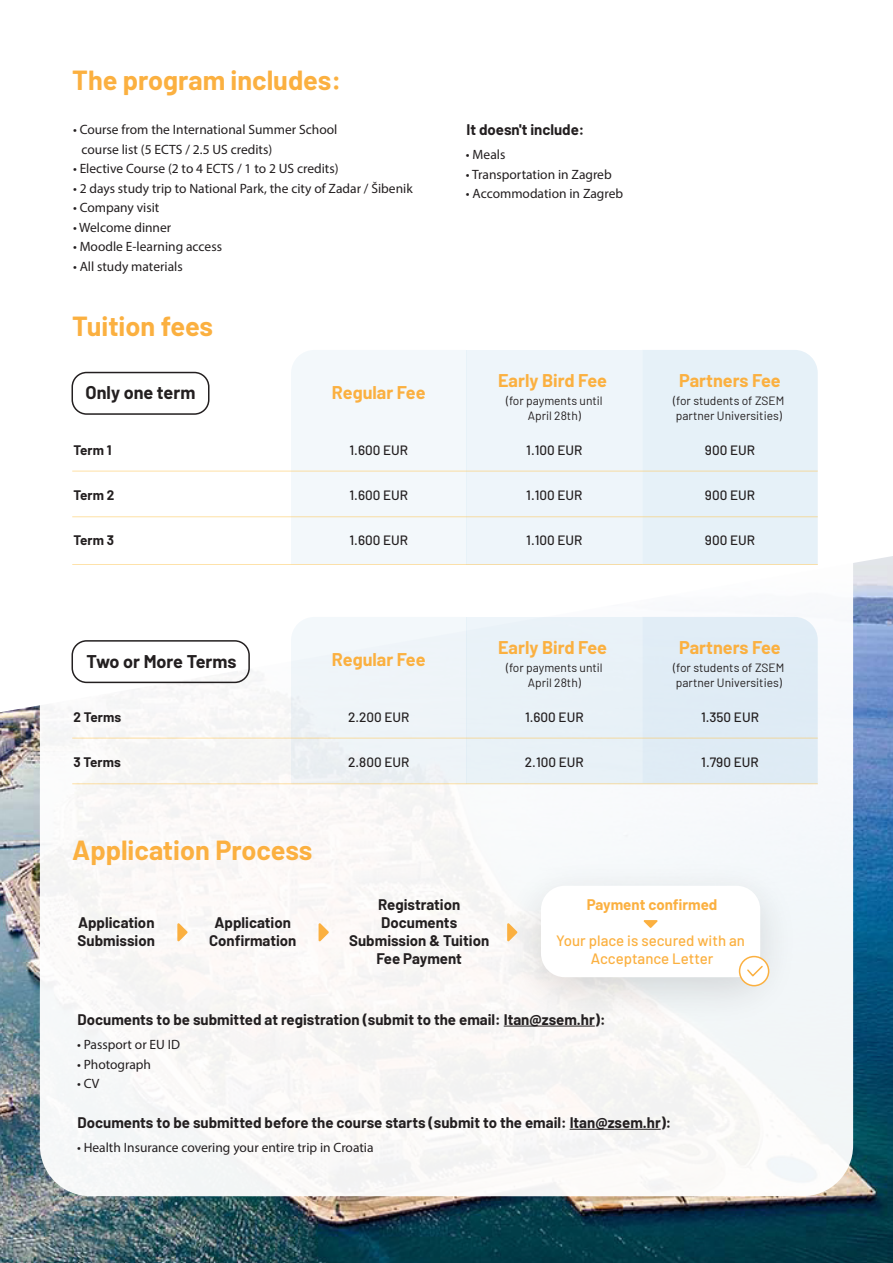
<style>
.page{position:relative;width:893px;height:1263px;background:#fff}
.page>*{position:absolute;margin:0;border:0;box-sizing:border-box;transform-origin:0 0}
.t1{font:700 27px "Barlow";color:#fbb040}
.t2{font:700 18px "Barlow";color:#fbb040}
.t3{font:700 18px "Barlow";color:#231f20}
.t4{font:700 15px/18px "Barlow";color:#231f20;text-align:center}
.t5{font:500 15px/18px "Barlow";color:#fbb040;text-align:center}
.t6{font:700 15px "Barlow";color:#fbb040}
.t7{font:13.5px/19.5px "Myriad Pro";color:#231f20}
.t8{font:500 13.5px "Barlow";color:#231f20}
.t9{font:700 13.5px "Barlow";color:#231f20}
.t10{font:12px/14.4px "Barlow";color:#231f20;text-align:center}
</style>
<div class="page">
<img style="left:0;top:556px;width:893px;height:707px">
<div style="left:40px;top:257px;width:813px;height:939px;background:#fff;border-radius:51px"></div>
<img style="left:490px;top:845px;width:322px;height:194px">
<div style="left:541px;top:886px;width:219px;height:91px;background:#fff;border-radius:24px"></div>
<hr style="left:504px;top:1026px;width:91px;height:1px;background:#231f20">
<hr style="left:570px;top:1129px;width:91px;height:1px;background:#231f20">
<div style="left:291px;top:350px;width:176px;height:214px;background:#f3f8fb"></div>
<div style="left:467px;top:350px;width:175px;height:215px;background:#eef5fa"></div>
<div style="left:642px;top:350px;width:176px;height:214px;background:#e6f1f8"></div>
<hr style="left:72px;top:471px;width:746px;height:1px;background:#fec148">
<hr style="left:72px;top:516px;width:746px;height:1px;background:#fec148">
<hr style="left:72px;top:564px;width:746px;height:1px;background:#fec148">
<div style="left:291px;top:617px;width:176px;height:166px;background:#eff4f8"></div>
<div style="left:467px;top:617px;width:175px;height:167px;background:#e9f1f7"></div>
<div style="left:642px;top:617px;width:176px;height:166px;background:#dfecf5"></div>
<hr style="left:72px;top:738px;width:746px;height:1px;background:#fec148">
<hr style="left:72px;top:783px;width:746px;height:1px;background:#fec148">
<div style="left:72px;top:372px;width:137px;height:43px;border:2px solid #231f20;border-radius:14px"></div>
<div style="left:72px;top:640px;width:178px;height:43px;border:2px solid #231f20;border-radius:14px"></div>
<svg style="left:177px;top:923px;width:11px;height:19px"></svg>
<svg style="left:319px;top:923px;width:10px;height:19px"></svg>
<svg style="left:507px;top:923px;width:10px;height:19px"></svg>
<svg style="left:643px;top:920px;width:15px;height:8px"></svg>
<div style="left:740px;top:956px;width:29px;height:30px;background:#fff;border-radius:50%"></div>
<div style="left:739px;top:956px;width:30px;height:30px;border:2px solid #fbb040;border-radius:50%"></div>
<svg style="left:747px;top:965px;width:16px;height:12px"></svg>
<h1 class="t1" style="left:72px;top:61px;width:270px">The program includes:</h1>
<p class="t7" style="left:82px;top:120px;width:257px;text-indent:-9px">• Course from the International Summer School course list (5 ECTS / 2.5 US credits)</p>
<p class="t7" style="left:73px;top:159px;width:267px">• Elective Course (2 to 4 ECTS / 1 to 2 US credits)</p>
<p class="t7" style="left:73px;top:178px;width:341px">• 2 days study trip to National Park, the city of Zadar / Šibenik</p>
<p class="t7" style="left:73px;top:198px;width:88px">• Company visit</p>
<p class="t7" style="left:73px;top:217px;width:100px">• Welcome dinner</p>
<p class="t7" style="left:73px;top:237px;width:151px">• Moodle E-learning access</p>
<p class="t7" style="left:73px;top:256px;width:111px">• All study materials</p>
<h1 class="t1" style="left:72px;top:306px;width:142px">Tuition fees</h1>
<h2 class="t3" style="left:86px;top:379px;width:111px">Only one term</h2>
<h2 class="t2" style="left:332px;top:379px;width:95px">Regular Fee</h2>
<p class="t4" style="left:466px;top:119px;width:119px">It doesn't include:</p>
<p class="t7" style="left:466px;top:145px;width:41px">• Meals</p>
<p class="t7" style="left:466px;top:164px;width:147px">• Transportation in Zagreb</p>
<p class="t7" style="left:466px;top:184px;width:159px">• Accommodation in Zagreb</p>
<h2 class="t2" style="left:498px;top:367px;width:110px">Early Bird Fee</h2>
<p class="t10" style="left:506px;top:393px;width:98px">(for payments until<br>April 28th)</p>
<h2 class="t2" style="left:679px;top:367px;width:103px">Partners Fee</h2>
<p class="t10" style="left:673px;top:393px;width:113px;text-align:left">(for students of ZSEM partner Universities)</p>
<p class="t9" style="left:74px;top:440px;width:40px">Term 1</p>
<p class="t9" style="left:74px;top:485px;width:42px">Term 2</p>
<p class="t9" style="left:74px;top:530px;width:42px">Term 3</p>
<p class="t8" style="left:526px;top:441px;width:58px">1.100 EUR</p>
<p class="t8" style="left:526px;top:486px;width:58px">1.100 EUR</p>
<p class="t8" style="left:705px;top:441px;width:52px">900 EUR</p>
<p class="t8" style="left:705px;top:486px;width:52px">900 EUR</p>
<p class="t8" style="left:350px;top:441px;width:60px">1.600 EUR</p>
<p class="t8" style="left:350px;top:486px;width:60px">1.600 EUR</p>
<p class="t8" style="left:350px;top:531px;width:60px">1.600 EUR</p>
<p class="t8" style="left:526px;top:531px;width:58px">1.100 EUR</p>
<p class="t8" style="left:705px;top:531px;width:52px">900 EUR</p>
<h2 class="t3" style="left:87px;top:648px;width:151px">Two or More Terms</h2>
<h2 class="t2" style="left:332px;top:646px;width:95px">Regular Fee</h2>
<p class="t9" style="left:74px;top:707px;width:49px">2 Terms</p>
<p class="t9" style="left:74px;top:752px;width:49px">3 Terms</p>
<h1 class="t1" style="left:72px;top:831px;width:242px">Application Process</h1>
<p class="t8" style="left:348px;top:708px;width:63px">2.200 EUR</p>
<p class="t8" style="left:348px;top:753px;width:63px">2.800 EUR</p>
<h2 class="t2" style="left:498px;top:634px;width:110px">Early Bird Fee</h2>
<p class="t10" style="left:506px;top:660px;width:98px">(for payments until<br>April 28th)</p>
<p class="t8" style="left:525px;top:708px;width:60px">1.600 EUR</p>
<p class="t8" style="left:525px;top:753px;width:60px">2.100 EUR</p>
<h2 class="t2" style="left:679px;top:634px;width:103px">Partners Fee</h2>
<p class="t10" style="left:673px;top:660px;width:113px;text-align:left">(for students of ZSEM partner Universities)</p>
<p class="t8" style="left:701px;top:708px;width:59px">1.350 EUR</p>
<p class="t8" style="left:701px;top:753px;width:59px">1.790 EUR</p>
<p class="t4" style="left:78px;top:912px;width:79px;text-align:left">Application<br>Submission</p>
<p class="t4" style="left:209px;top:912px;width:89px">Application<br>Confirmation</p>
<p class="t4" style="left:349px;top:894px;width:142px">Registration<br>Documents<br>Submission &amp; Tuition<br>Fee Payment</p>
<p class="t6" style="left:587px;top:893px;width:132px">Payment confirmed</p>
<p class="t5" style="left:556px;top:930px;width:190px">Your place is secured with an<br>Acceptance Letter</p>
<p class="t4" style="left:78px;top:1009px;width:529px">Documents to be submitted at registration (submit to the email: Itan@zsem.hr):</p>
<p class="t7" style="left:77px;top:1035px;width:105px">• Passport or EU ID</p>
<p class="t7" style="left:77px;top:1054px;width:75px">• Photograph</p>
<p class="t7" style="left:77px;top:1074px;width:24px">• CV</p>
<p class="t4" style="left:78px;top:1112px;width:595px">Documents to be submitted before the course starts (submit to the email: Itan@zsem.hr):</p>
<p class="t7" style="left:77px;top:1138px;width:298px">• Health Insurance covering your entire trip in Croatia</p>
</div>
